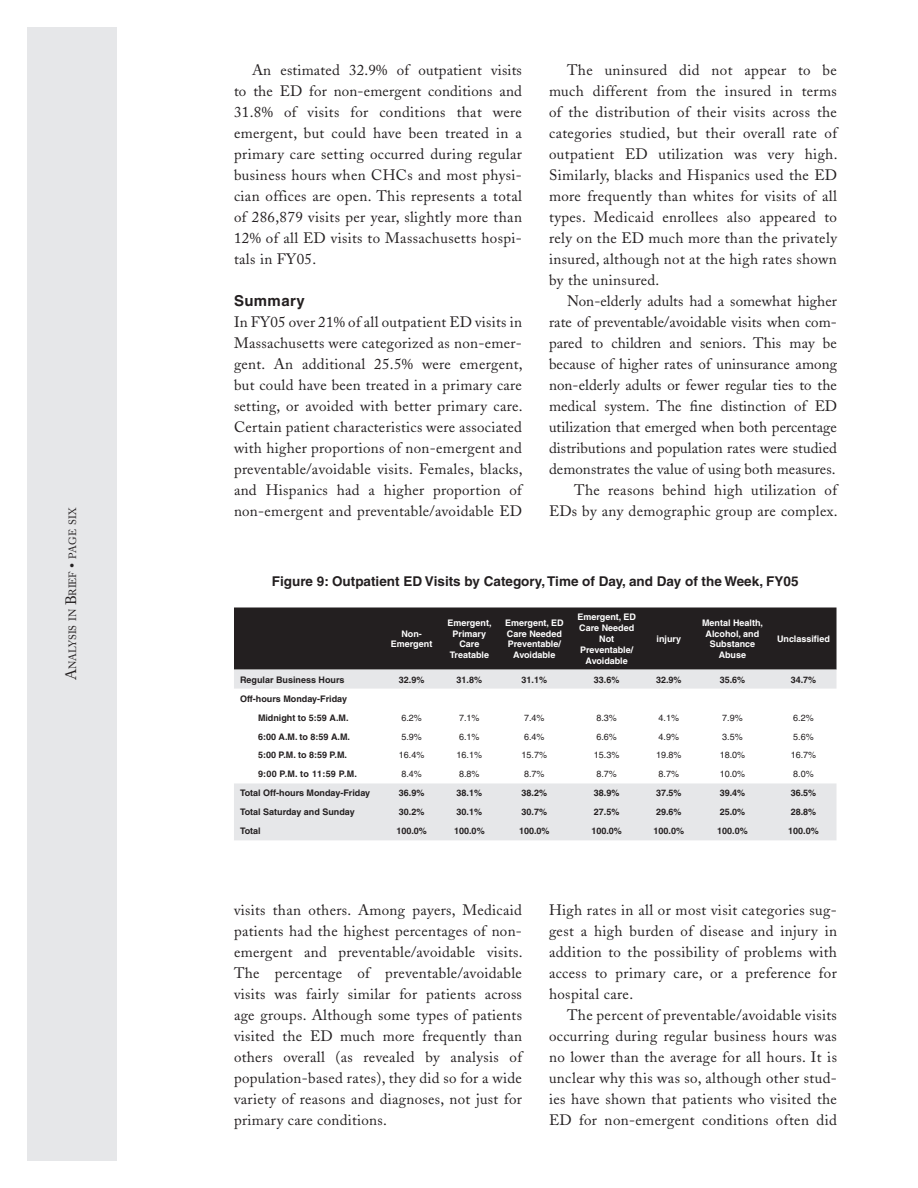
<style>
.page{position:relative;width:918px;height:1188px;background:#fff}
.page>*{position:absolute;margin:0;border:0;box-sizing:border-box;transform-origin:0 0}
.Body_indent{font:15px/21px "Adobe Caslon";letter-spacing:.025em;color:#231f20;text-align:justify}
.Body{font:15px/21px "Adobe Caslon";letter-spacing:.02em;color:#231f20;text-align:justify}
.Headings{font:700 15px "Helvetica";letter-spacing:.025em;color:#231f20}
.Table_Graph_Titles{font:700 13.5px "Helvetica";color:#231f20}
.t1{font:10.5px "Adobe Caslon";letter-spacing:-.005em;color:#231f20}
.t2{font:700 9px "Helvetica";color:#231f20}
.t3{font:700 9px/10.8px "Helvetica";color:#fff;text-align:center}
.t4{font:9px "Helvetica";color:#231f20}
.s1{font-size:15px}
</style>
<div class="page">
<div style="left:27px;top:27px;width:90px;height:1134px;background:#e6e7e9"></div>
<div style="left:234px;top:608px;width:603px;height:62px;background:#231f20"></div>
<svg style="left:234px;top:670px;width:603px;height:170px"></svg>
<p class="t1" style="left:66px;top:680px;width:174px;rotate:-90deg"><span class="s1">A</span>NALYSIS IN <span class="s1">B</span>RIEF <span class="s1">•</span> PAGE SIX</p>
<p class="Body_indent" style="left:234px;top:59px;width:290px;text-indent:18px">An estimated 32.9% of outpatient visits to the ED for non-emergent conditions and 31.8% of visits for conditions that were emergent, but could have been treated in a primary care setting occurred during regular business hours when CHCs and most physi&shy;cian offices are open. This represents a total of 286,879 visits per year, slightly more than 12% of all ED visits to Massachusetts hospi&shy;tals in FY05.</p>
<p class="Headings" style="left:234px;top:291px;width:72px">Summary</p>
<p class="Body" style="left:234px;top:311px;width:290px">In FY05 over 21% of all outpatient ED visits in Massachusetts were categorized as non-emer&shy;gent. An additional 25.5% were emergent, but could have been treated in a primary care setting, or avoided with better primary care.<br>Certain patient characteristics were associated with higher proportions of non-emergent and preventable/avoidable visits. Females, blacks, and Hispanics had a higher proportion of non-emergent and preventable/avoidable ED</p>
<p class="Body_indent" style="left:549px;top:59px;width:290px;text-indent:18px">The uninsured did not appear to be much different from the insured in terms of the distribution of their visits across the categories studied, but their overall rate of outpatient ED utilization was very high.<br>Similarly, blacks and Hispanics used the ED more frequently than whites for visits of all types. Medicaid enrollees also appeared to rely on the ED much more than the privately insured, although not at the high rates shown by the uninsured.</p>
<p class="Body_indent" style="left:549px;top:290px;width:290px;text-indent:18px">Non-elderly adults had a somewhat higher rate of preventable/avoidable visits when com&shy;pared to children and seniors. This may be because of higher rates of uninsurance among non-elderly adults or fewer regular ties to the medical system. The fine distinction of ED utilization that emerged when both percentage distributions and population rates were studied demonstrates the value of using both measures.</p>
<p class="Body_indent" style="left:549px;top:479px;width:290px;text-align:right">The reasons behind high utilization of<br>EDs by any demographic group are complex.</p>
<p class="Table_Graph_Titles" style="left:272px;top:573px;width:528px">Figure 9: Outpatient ED Visits by Category, Time of Day, and Day of the Week, FY05</p>
<p class="t3" style="left:401px;top:628px;width:22px">Non-</p>
<p class="t3" style="left:391px;top:639px;width:43px">Emergent</p>
<p class="t3" style="left:448px;top:617px;width:45px">Emergent,</p>
<p class="t3" style="left:453px;top:628px;width:35px">Primary<br>Care</p>
<p class="t3" style="left:450px;top:650px;width:41px">Treatable</p>
<p class="t3" style="left:505px;top:617px;width:60px">Emergent, ED</p>
<p class="t3" style="left:507px;top:628px;width:57px">Care Needed</p>
<p class="t3" style="left:508px;top:639px;width:55px">Preventable/</p>
<p class="t3" style="left:513px;top:650px;width:44px">Avoidable</p>
<p class="t3" style="left:577px;top:612px;width:60px">Emergent, ED</p>
<p class="t3" style="left:579px;top:623px;width:57px">Care Needed</p>
<p class="t3" style="left:580px;top:633px;width:55px">Not<br>Preventable/</p>
<p class="t3" style="left:586px;top:655px;width:44px">Avoidable</p>
<p class="t3" style="left:657px;top:633px;width:26px">injury</p>
<p class="t3" style="left:702px;top:617px;width:63px">Mental Health,</p>
<p class="t3" style="left:706px;top:628px;width:55px">Alcohol, and</p>
<p class="t3" style="left:710px;top:639px;width:47px">Substance</p>
<p class="t3" style="left:719px;top:650px;width:29px">Abuse</p>
<p class="t3" style="left:777px;top:633px;width:54px">Unclassified</p>
<p class="t2" style="left:240px;top:674px;width:106px">Regular Business Hours</p>
<p class="t2" style="left:399px;top:674px;width:27px">32.9%</p>
<p class="t2" style="left:457px;top:674px;width:27px">31.8%</p>
<p class="t2" style="left:522px;top:674px;width:27px">31.1%</p>
<p class="t2" style="left:594px;top:674px;width:27px">33.6%</p>
<p class="t2" style="left:656px;top:674px;width:27px">32.9%</p>
<p class="t2" style="left:720px;top:674px;width:27px">35.6%</p>
<p class="t2" style="left:791px;top:674px;width:27px">34.7%</p>
<p class="t2" style="left:240px;top:693px;width:109px">Off-hours Monday-Friday</p>
<p class="t2" style="left:258px;top:712px;width:92px">Midnight to 5:59 A.M.</p>
<p class="t4" style="left:401px;top:712px;width:22px">6.2%</p>
<p class="t4" style="left:459px;top:712px;width:22px">7.1%</p>
<p class="t4" style="left:524px;top:712px;width:22px">7.4%</p>
<p class="t4" style="left:596px;top:712px;width:22px">8.3%</p>
<p class="t4" style="left:659px;top:712px;width:22px">4.1%</p>
<p class="t4" style="left:722px;top:712px;width:22px">7.9%</p>
<p class="t4" style="left:793px;top:712px;width:22px">6.2%</p>
<p class="t2" style="left:258px;top:731px;width:94px">6:00 A.M. to 8:59 A.M.</p>
<p class="t4" style="left:401px;top:731px;width:22px">5.9%</p>
<p class="t4" style="left:459px;top:731px;width:22px">6.1%</p>
<p class="t4" style="left:524px;top:731px;width:22px">6.4%</p>
<p class="t4" style="left:596px;top:731px;width:22px">6.6%</p>
<p class="t4" style="left:659px;top:731px;width:22px">4.9%</p>
<p class="t4" style="left:722px;top:731px;width:22px">3.5%</p>
<p class="t4" style="left:793px;top:731px;width:22px">5.6%</p>
<p class="t2" style="left:258px;top:750px;width:91px">5:00 P.M. to 8:59 P.M.</p>
<p class="t4" style="left:399px;top:750px;width:27px">16.4%</p>
<p class="t4" style="left:457px;top:750px;width:27px">16.1%</p>
<p class="t4" style="left:522px;top:750px;width:27px">15.7%</p>
<p class="t4" style="left:594px;top:750px;width:27px">15.3%</p>
<p class="t4" style="left:656px;top:750px;width:27px">19.8%</p>
<p class="t4" style="left:720px;top:750px;width:27px">18.0%</p>
<p class="t4" style="left:791px;top:750px;width:27px">16.7%</p>
<p class="t2" style="left:258px;top:769px;width:100px">9:00 P.M. to 11:59 P.M.</p>
<p class="t4" style="left:401px;top:769px;width:22px">8.4%</p>
<p class="t4" style="left:459px;top:769px;width:22px">8.8%</p>
<p class="t4" style="left:524px;top:769px;width:22px">8.7%</p>
<p class="t4" style="left:596px;top:769px;width:22px">8.7%</p>
<p class="t4" style="left:659px;top:769px;width:22px">8.7%</p>
<p class="t4" style="left:720px;top:769px;width:27px">10.0%</p>
<p class="t4" style="left:793px;top:769px;width:22px">8.0%</p>
<p class="t2" style="left:240px;top:788px;width:132px">Total Off-hours Monday-Friday</p>
<p class="t2" style="left:399px;top:788px;width:27px">36.9%</p>
<p class="t2" style="left:457px;top:788px;width:27px">38.1%</p>
<p class="t2" style="left:522px;top:788px;width:27px">38.2%</p>
<p class="t2" style="left:594px;top:788px;width:27px">38.9%</p>
<p class="t2" style="left:656px;top:788px;width:27px">37.5%</p>
<p class="t2" style="left:720px;top:788px;width:27px">39.4%</p>
<p class="t2" style="left:791px;top:788px;width:27px">36.5%</p>
<p class="t2" style="left:240px;top:807px;width:116px">Total Saturday and Sunday</p>
<p class="t2" style="left:399px;top:807px;width:27px">30.2%</p>
<p class="t2" style="left:457px;top:807px;width:27px">30.1%</p>
<p class="t2" style="left:522px;top:807px;width:27px">30.7%</p>
<p class="t2" style="left:594px;top:807px;width:27px">27.5%</p>
<p class="t2" style="left:656px;top:807px;width:27px">29.6%</p>
<p class="t2" style="left:720px;top:807px;width:27px">25.0%</p>
<p class="t2" style="left:791px;top:807px;width:27px">28.8%</p>
<p class="t2" style="left:240px;top:826px;width:22px">Total</p>
<p class="t2" style="left:396px;top:826px;width:32px">100.0%</p>
<p class="t2" style="left:454px;top:826px;width:32px">100.0%</p>
<p class="t2" style="left:519px;top:826px;width:32px">100.0%</p>
<p class="t2" style="left:591px;top:826px;width:32px">100.0%</p>
<p class="t2" style="left:654px;top:826px;width:32px">100.0%</p>
<p class="t2" style="left:717px;top:826px;width:32px">100.0%</p>
<p class="t2" style="left:788px;top:826px;width:32px">100.0%</p>
<p class="Body" style="left:234px;top:899px;width:290px">visits than others. Among payers, Medicaid patients had the highest percentages of non&shy;emergent and preventable/avoidable visits.<br>The percentage of preventable/avoidable visits was fairly similar for patients across age groups. Although some types of patients visited the ED much more frequently than others overall (as revealed by analysis of population-based rates), they did so for a wide variety of reasons and diagnoses, not just for primary care conditions.</p>
<p class="Body_indent" style="left:549px;top:899px;width:290px">High rates in all or most visit categories sug&shy;gest a high burden of disease and injury in addition to the possibility of problems with access to primary care, or a preference for hospital care.</p>
<p class="Body_indent" style="left:549px;top:1004px;width:290px;text-indent:18px">The percent of preventable/avoidable visits occurring during regular business hours was no lower than the average for all hours. It is unclear why this was so, although other stud&shy;ies have shown that patients who visited the ED for non-emergent conditions often did</p>
</div>
